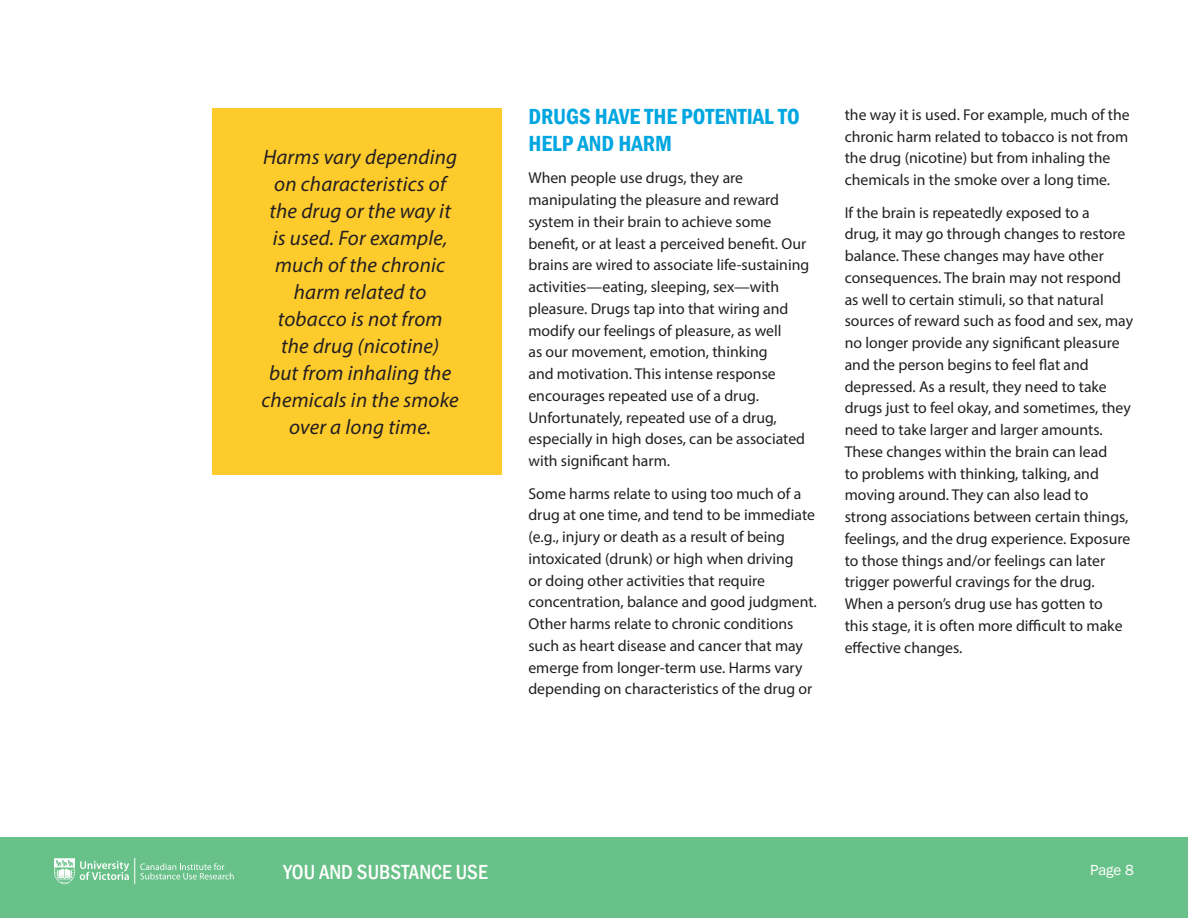
<style>
.page{position:relative;width:1188px;height:918px;background:#fff}
.page>*{position:absolute;margin:0;border:0;box-sizing:border-box;transform-origin:0 0}
.SUBHEADS_13_15_6{font:600 condensed 22.5px/27px "Franklin Gothic";color:#00a6e0}
.Pull_quote_-_coloure{font:italic 21px/27px "Myriad Pro";letter-spacing:.01em;color:#231f20;text-align:center}
.t1{font:500 condensed 21px "Franklin Gothic";color:#fff}
.BODY_TEXT{font:15.75px/21.8px "Myriad Pro";color:#231f20}
.t2{font:15px "Franklin Gothic";color:#fff}
</style>
<div class="page">
<div style="left:0;top:837px;width:1188px;height:81px;background:#68c188"></div>
<svg style="left:54px;top:858px;width:180px;height:26px"></svg>
<div style="left:212px;top:108px;width:289px;height:367px;background:#fecb2d"></div>
<p class="Pull_quote_-_coloure" style="left:262px;top:143px;width:199px">Harms vary depending on characteristics of the drug or the way it is used. For example, much of the chronic harm related to tobacco is not from the drug (nicotine)<br>but from inhaling the chemicals in the smoke over a long time.</p>
<p class="SUBHEADS_13_15_6" style="left:528px;top:102px;width:273px">DRUGS HAVE THE POTENTIAL TO<br>HELP AND HARM</p>
<p class="BODY_TEXT" style="left:528px;top:167px;width:282px">When people use drugs, they are manipulating the pleasure and reward system in their brain to achieve some benefit, or at least a perceived benefit. Our brains are wired to associate life-sustaining activities—eating, sleeping, sex—with pleasure. Drugs tap into that wiring and modify our feelings of pleasure, as well<br>as our movement, emotion, thinking<br>and motivation. This intense response encourages repeated use of a drug.<br>Unfortunately, repeated use of a drug, especially in high doses, can be associated with significant harm.</p>
<p class="BODY_TEXT" style="left:528px;top:482px;width:290px">Some harms relate to using too much of a drug at one time, and tend to be immediate (e.g., injury or death as a result of being intoxicated (drunk) or high when driving<br>or doing other activities that require concentration, balance and good judgment.<br>Other harms relate to chronic conditions such as heart disease and cancer that may emerge from longer-term use. Harms vary depending on characteristics of the drug or</p>
<p class="BODY_TEXT" style="left:845px;top:103px;width:287px">the way it is used. For example, much of the chronic harm related to tobacco is not from the drug (nicotine) but from inhaling the chemicals in the smoke over a long time.</p>
<p class="BODY_TEXT" style="left:845px;top:201px;width:290px">If the brain is repeatedly exposed to a<br>drug, it may go through changes to restore balance. These changes may have other consequences. The brain may not respond as well to certain stimuli, so that natural sources of reward such as food and sex, may no longer provide any significant pleasure and the person begins to feel flat and depressed. As a result, they need to take drugs just to feel okay, and sometimes, they need to take larger and larger amounts.<br>These changes within the brain can lead<br>to problems with thinking, talking, and moving around. They can also lead to strong associations between certain things, feelings, and the drug experience. Exposure to those things and/or feelings can later trigger powerful cravings for the drug.<br>When a person’s drug use has gotten to<br>this stage, it is often more difficult to make effective changes.</p>
<h2 class="t1" style="left:284px;top:858px;width:206px">YOU AND SUBSTANCE USE</h2>
<p class="t2" style="left:1090px;top:860px;width:45px">Page 8</p>
</div>
